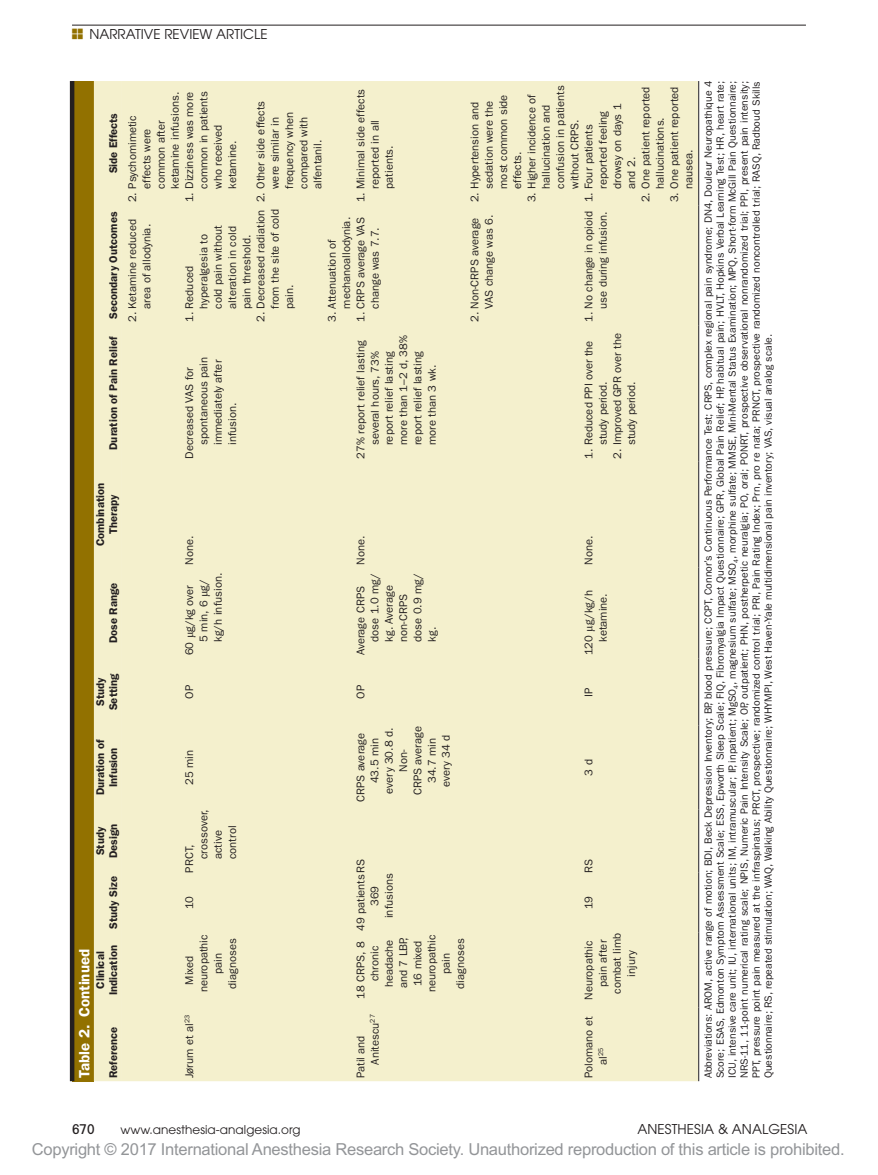
<style>
.page{position:relative;width:878px;height:1175px;background:#fff}
.page>*{position:absolute;margin:0;border:0;box-sizing:border-box;transform-origin:0 0}
.t1{font:16.5px "Arial MT Std";letter-spacing:-.015em;color:#939598}
.t2{font:600 15px "ITC Franklin Gothic Std";color:#fff}
.t3{font:13.5px "Avant Garde";letter-spacing:.005em;color:#231f20}
.t4{font:500 condensed 13.5px "Avant Garde";color:#231f20}
.t5{font:12px "Avant Garde";letter-spacing:.005em;color:#231f20}
.t6{font:11.25px/14.2px "ITC Franklin Gothic Std";color:#231f20}
.t7{font:600 11.25px/12.8px "ITC Franklin Gothic Std";color:#231f20;text-align:center}
.t8{font:10.5px/12px "ITC Franklin Gothic Std";color:#231f20;text-align:justify}
.s1{font-family:"Gandhari Unicode"}
</style>
<div class="page">
<hr style="left:72px;top:25px;width:734px;height:1px;background:#231f20">
<div style="left:122px;top:81px;width:576px;height:1000px;background:#f4f0cd"></div>
<hr style="left:698px;top:1007px;width:1px;height:74px;background:#231f20">
<hr style="left:698px;top:932px;width:1px;height:75px;background:#231f20">
<hr style="left:698px;top:872px;width:1px;height:60px;background:#231f20">
<hr style="left:698px;top:809px;width:1px;height:63px;background:#231f20">
<hr style="left:698px;top:725px;width:1px;height:84px;background:#231f20">
<hr style="left:698px;top:658px;width:1px;height:67px;background:#231f20">
<hr style="left:698px;top:567px;width:1px;height:91px;background:#231f20">
<hr style="left:698px;top:461px;width:1px;height:106px;background:#231f20">
<hr style="left:698px;top:325px;width:1px;height:136px;background:#231f20">
<hr style="left:698px;top:205px;width:1px;height:120px;background:#231f20">
<hr style="left:698px;top:81px;width:1px;height:124px;background:#231f20">
<div style="left:72px;top:81px;width:22px;height:1000px;background:#927100"></div>
<div style="left:94px;top:81px;width:28px;height:1000px;background:#f4f0cd"></div>
<hr style="left:70px;top:81px;width:4px;height:1000px;background:#231f20">
<p class="t3" style="left:89px;top:26px;width:83px">NARRATIVE REVIE</p>
<p class="t3" style="left:200px;top:26px;width:24px">W ARTI</p>
<p class="t3" style="left:243px;top:26px;width:24px">CLE</p>
<p class="t7" style="left:107px;top:173px;width:62px;rotate:-90deg">Side Effects</p>
<p class="t7" style="left:107px;top:319px;width:109px;rotate:-90deg">Secondary Outcomes</p>
<p class="t7" style="left:107px;top:450px;width:115px;rotate:-90deg">Duration of Pain Relief</p>
<p class="t7" style="left:94px;top:546px;width:65px;rotate:-90deg">Combination<br>Therapy</p>
<p class="t7" style="left:107px;top:643px;width:62px;rotate:-90deg">Dose Range</p>
<p class="t7" style="left:94px;top:710px;width:38px;rotate:-90deg">Study<br>Setting</p>
<p class="t7" style="left:94px;top:795px;width:57px;rotate:-90deg">Duration of<br>Infusion</p>
<p class="t7" style="left:94px;top:858px;width:36px;text-align:left;rotate:-90deg">Study<br>Design</p>
<p class="t7" style="left:107px;top:928px;width:54px;rotate:-90deg">Study Size</p>
<p class="t7" style="left:94px;top:995px;width:51px;rotate:-90deg">Clinical<br>Indication</p>
<h2 class="t2" style="left:75px;top:1017px;width:70px;rotate:-90deg">Continued</h2>
<h2 class="t2" style="left:75px;top:1078px;width:55px;rotate:-90deg">Table 2.</h2>
<p class="t7" style="left:107px;top:1078px;width:53px;rotate:-90deg">Reference</p>
<p class="t6" style="left:638px;top:189px;width:104px;text-indent:-14px;rotate:-90deg">2. One patient reported hallucinations.</p>
<p class="t6" style="left:667px;top:189px;width:104px;text-indent:-14px;rotate:-90deg">3. One patient reported nausea.</p>
<p class="t8" style="left:702px;top:1078px;width:998px;rotate:-90deg">Abbreviations: AROM, active range of motion; BDI, Beck Depression Inventory; BP, blood pressure; CCPT, Connor’s Continuous Performance Test; CRPS, complex regional pain syndrome; DN4, Douleur Neuropathique 4<br>Score; ESAS, Edmonton Symptom Assessment Scale; ESS, Epworth Sleep Scale; FIQ, Fibromyalgia Impact Questionnaire; GPR, Global Pain Relief; HP, habitual pain; HVLT, Hopkins Verbal Learning Test; HR, heart rate; ICU, intensive care unit; IU, international units; IM, intramuscular; IP, inpatient; MgSO<sub>4</sub>, magnesium sulfate; MSO<sub>4</sub>, morphine sulfate; MMSE, Mini-Mental Status Examination; MPQ, Short-form McGill Pain Questionnaire;</p>
<p class="t8" style="left:738px;top:1078px;width:998px;rotate:-90deg">NRS-11, 11-point numerical rating scale; NPIS, Numeric Pain Intensity Scale; OP, outpatient; PHN, postherpetic neuralgia; PO, oral; PONRT, prospective observational nonrandomized trial; PPI, present pain intensity; PPT, pressure point pain measured at the infraspinatus; PRCT, prospective; randomized control trial; PRI, Pain Rating Index; Prn, pro re nata; PRNCT, prospective randomized noncontrolled trial; RASQ, Radboud Skills Questionnaire; RS, repeated stimulation; WAQ, Walking Ability Questionnaire; WHYMPI, West Haven-Yale multidimensional pain inventory; VAS, visual analog scale.</p>
<p class="t6" style="left:467px;top:189px;width:96px;text-indent:-13px;rotate:-90deg">2. Hypertension and sedation were the most common side effects.</p>
<p class="t6" style="left:524px;top:189px;width:105px;text-indent:-14px;rotate:-90deg">3. Higher incidence of hallucination and confusion in patients without CRPS.</p>
<p class="t6" style="left:353px;top:189px;width:101px;text-indent:-13px;rotate:-90deg">1. Minimal side effects reported in all patients.</p>
<p class="t6" style="left:182px;top:189px;width:99px;text-indent:-14px;rotate:-90deg">1. Dizziness was more common in patients who received ketamine.</p>
<p class="t6" style="left:125px;top:189px;width:98px;text-indent:-14px;rotate:-90deg">2. Psychomimetic effects were common after ketamine infusions.</p>
<p class="t6" style="left:254px;top:189px;width:89px;text-indent:-13px;rotate:-90deg">2. Other side effects were similar in frequency when compared with alfentanil.</p>
<p class="t6" style="left:581px;top:189px;width:87px;text-indent:-14px;rotate:-90deg">1. Four patients reported feeling drowsy on days 1 and 2.</p>
<p class="t6" style="left:254px;top:309px;width:101px;text-align:justify;text-indent:-14px;rotate:-90deg">2. Decreased radiation from the site of cold pain.</p>
<p class="t6" style="left:581px;top:322px;width:112px;text-align:right;rotate:-90deg">1. No change in opioid use during infusion.</p>
<p class="t6" style="left:467px;top:322px;width:109px;text-align:right;rotate:-90deg">2. Non-CRPS average<br>VAS change was 6.</p>
<p class="t6" style="left:353px;top:322px;width:106px;text-align:center;rotate:-90deg">1. CRPS average VAS change was 7.7.</p>
<p class="t6" style="left:325px;top:309px;width:93px;text-indent:-14px;rotate:-90deg">3. Attenuation of mechanoallodynia.</p>
<p class="t6" style="left:125px;top:309px;width:91px;text-indent:-13px;rotate:-90deg">2. Ketamine reduced area of allodynia.</p>
<p class="t6" style="left:182px;top:309px;width:85px;text-indent:-14px;rotate:-90deg">1. Reduced hyperalgesia to cold pain without alteration in cold pain threshold.</p>
<p class="t6" style="left:581px;top:445px;width:106px;text-indent:-14px;rotate:-90deg">1. Reduced PPI over the study period.</p>
<p class="t6" style="left:610px;top:445px;width:113px;text-indent:-14px;rotate:-90deg">2. Improved GPR over the study period.</p>
<p class="t6" style="left:353px;top:445px;width:111px;text-indent:-14px;rotate:-90deg">27% report relief lasting several hours, 73% report relief lasting more than 1–2 d, 38% report relief lasting more than 3 wk.</p>
<p class="t6" style="left:182px;top:445px;width:90px;text-indent:-14px;rotate:-90deg">Decreased VAS for spontaneous pain immediately after infusion.</p>
<p class="t6" style="left:353px;top:564px;width:31px;rotate:-90deg">None.</p>
<p class="t6" style="left:581px;top:564px;width:31px;rotate:-90deg">None.</p>
<p class="t6" style="left:182px;top:564px;width:31px;rotate:-90deg">None.</p>
<p class="t6" style="left:182px;top:642px;width:70px;text-indent:-14px;rotate:-90deg">60 <span class="s1">μ</span>g/kg over<br>5 min, 6 <span class="s1">μ</span>g/ kg/h infusion.</p>
<p class="t6" style="left:353px;top:642px;width:70px;text-indent:-14px;rotate:-90deg">Average CRPS dose 1.0 mg/ kg. Average non-CRPS dose 0.9 mg/ kg.</p>
<p class="t6" style="left:581px;top:655px;width:67px;text-align:right;rotate:-90deg">120 <span class="s1">μ</span>g/kg/h ketamine.</p>
<p class="t6" style="left:353px;top:699px;width:15px;rotate:-90deg">OP</p>
<p class="t6" style="left:182px;top:699px;width:15px;rotate:-90deg">OP</p>
<p class="t6" style="left:581px;top:696px;width:11px;rotate:-90deg">IP</p>
<p class="t6" style="left:410px;top:795px;width:70px;rotate:-90deg">CRPS average</p>
<p class="t6" style="left:353px;top:802px;width:70px;rotate:-90deg">CRPS average</p>
<p class="t6" style="left:368px;top:783px;width:47px;rotate:-90deg">43.5 min</p>
<p class="t6" style="left:382px;top:793px;width:67px;rotate:-90deg">every 30.8 d.</p>
<p class="t6" style="left:425px;top:783px;width:47px;rotate:-90deg">34.7 min</p>
<p class="t6" style="left:439px;top:787px;width:54px;rotate:-90deg">every 34 d</p>
<p class="t6" style="left:396px;top:771px;width:24px;rotate:-90deg">Non-</p>
<p class="t6" style="left:182px;top:785px;width:36px;rotate:-90deg">25 min</p>
<p class="t6" style="left:581px;top:775px;width:18px;rotate:-90deg">3 d</p>
<p class="t6" style="left:182px;top:859px;width:51px;text-indent:-14px;rotate:-90deg">PRCT, crossover, active control</p>
<p class="t6" style="left:353px;top:931px;width:74px;text-align:center;rotate:-90deg">49 patientsRS<br>369<br>infusions</p>
<p class="t6" style="left:581px;top:872px;width:15px;rotate:-90deg">RS</p>
<p class="t6" style="left:182px;top:909px;width:15px;rotate:-90deg">10</p>
<p class="t6" style="left:581px;top:909px;width:15px;rotate:-90deg">19</p>
<p class="t6" style="left:581px;top:999px;width:61px;rotate:-90deg">Neuropathic</p>
<p class="t6" style="left:596px;top:987px;width:49px;rotate:-90deg">pain after</p>
<p class="t6" style="left:610px;top:993px;width:62px;rotate:-90deg">combat limb</p>
<p class="t6" style="left:353px;top:998px;width:59px;rotate:-90deg">18 CRPS, 8</p>
<p class="t6" style="left:368px;top:981px;width:37px;rotate:-90deg">chronic</p>
<p class="t6" style="left:382px;top:987px;width:49px;rotate:-90deg">headache</p>
<p class="t6" style="left:396px;top:988px;width:52px;rotate:-90deg">and 7 LBP,</p>
<p class="t6" style="left:410px;top:986px;width:47px;rotate:-90deg">16 mixed</p>
<p class="t6" style="left:425px;top:992px;width:59px;rotate:-90deg">neuropathic</p>
<p class="t6" style="left:197px;top:992px;width:59px;rotate:-90deg">neuropathic</p>
<p class="t6" style="left:453px;top:988px;width:52px;rotate:-90deg">diagnoses</p>
<p class="t6" style="left:225px;top:988px;width:52px;rotate:-90deg">diagnoses</p>
<p class="t6" style="left:624px;top:976px;width:28px;rotate:-90deg">injury</p>
<p class="t6" style="left:439px;top:973px;width:22px;rotate:-90deg">pain</p>
<p class="t6" style="left:211px;top:973px;width:22px;rotate:-90deg">pain</p>
<p class="t6" style="left:182px;top:984px;width:31px;rotate:-90deg">Mixed</p>
<p class="t6" style="left:353px;top:1064px;width:52px;text-indent:-14px;rotate:-90deg">Patil and<br>Anitescu<sup>27</sup></p>
<p class="t6" style="left:182px;top:1078px;width:65px;rotate:-90deg">Jørum et al<sup>23</sup></p>
<p class="t6" style="left:581px;top:1064px;width:49px;text-indent:-14px;rotate:-90deg">Polomano et al<sup>25</sup></p>
<p class="t4" style="left:72px;top:1121px;width:24px">670</p>
<p class="t5" style="left:120px;top:1123px;width:182px">WWW.ANESTHESIA-ANALGESIA.ORG</p>
<p class="t3" style="left:637px;top:1121px;width:171px">ANESTHESIA &amp; ANALGESIA</p>
<h1 class="t1" style="left:32px;top:1140px;width:814px">Copyright © 2017 International Anesthesia Research Society. Unauthorized reproduction of this article is prohibited.</h1>
</div>
